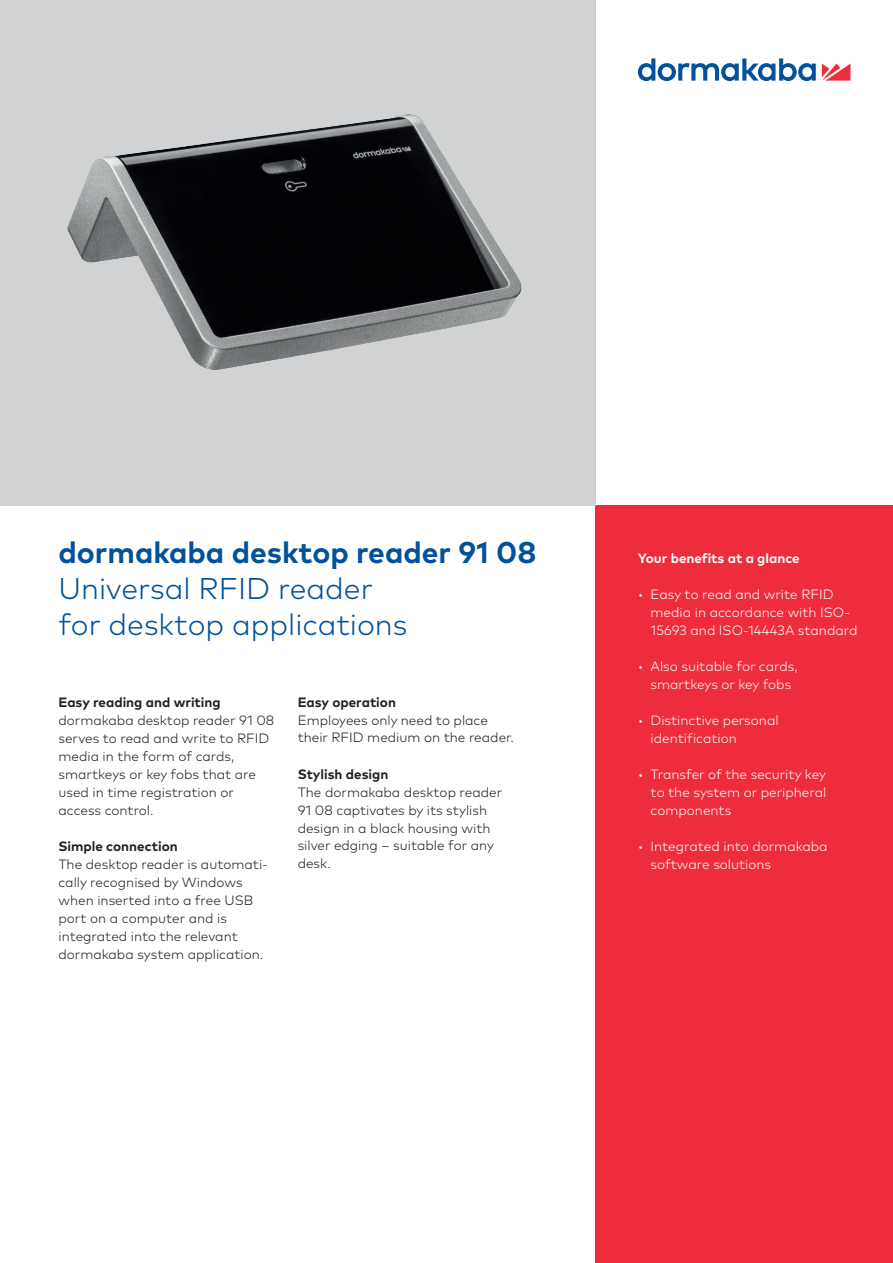
<style>
.page{position:relative;width:893px;height:1263px;background:#fff}
.page>*{position:absolute;margin:0;border:0;box-sizing:border-box;transform-origin:0 0}
.t1{font:300 30px/36px "Mark Pro";color:#01519b}
.t2{font:700 30px "Mark Pro";color:#01519b}
.t3{font:300 13.5px/18px "Mark Pro";color:#231f20}
.t4{font:300 13.5px/18px "Mark Pro";color:#fff}
.t5{font:700 13.5px "Mark Pro";color:#231f20}
.t6{font:700 13.5px "Mark Pro";color:#fff}
</style>
<div class="page">
<svg style="left:822px;top:64px;width:28px;height:17px"></svg>
<svg style="left:638px;top:58px;width:178px;height:23px"></svg>
<div style="left:595px;top:505px;width:298px;height:758px;background:#ee2c3b"></div>
<div style="left:0;top:0;width:595px;height:505px;background:#d1d2d4"></div>
<img style="left:67px;top:114px;width:455px;height:256px">
<h1 class="t2" style="left:58px;top:529px;width:479px">dormakaba desktop reader 91 08</h1>
<h1 class="t1" style="left:58px;top:568px;width:351px">Universal RFID reader for desktop applications</h1>
<p class="t5" style="left:58px;top:691px;width:164px">Easy reading and writing</p>
<p class="t3" style="left:58px;top:710px;width:217px">dormakaba desktop reader 91 08 serves to read and write to RFID media in the form of cards, smartkeys or key fobs that are used in time registration or access control.</p>
<p class="t5" style="left:58px;top:835px;width:121px">Simple connection</p>
<p class="t3" style="left:58px;top:854px;width:211px">The desktop reader is automati&shy;cally recognised by Windows when inserted into a free USB port on a computer and is integrated into the relevant dormakaba system application.</p>
<p class="t5" style="left:298px;top:691px;width:100px">Easy operation</p>
<p class="t3" style="left:298px;top:710px;width:218px">Employees only need to place their RFID medium on the reader.</p>
<p class="t5" style="left:298px;top:763px;width:92px">Stylish design</p>
<p class="t3" style="left:298px;top:782px;width:206px">The dormakaba desktop reader<br>91 08 captivates by its stylish design in a black housing with silver edging – suitable for any desk.</p>
<p class="t6" style="left:638px;top:547px;width:163px">Your benefits at a glance</p>
<p class="t4" style="left:651px;top:584px;width:208px;text-indent:-13px">• Easy to read and write RFID media in accordance with ISO-<br>15693 and ISO-14443A standard</p>
<p class="t4" style="left:638px;top:656px;width:161px;text-align:center">• Also suitable for cards, smartkeys or key fobs</p>
<p class="t4" style="left:651px;top:710px;width:130px;text-indent:-13px">• Distinctive personal identification</p>
<p class="t4" style="left:651px;top:764px;width:177px;text-align:justify;text-indent:-13px">• Transfer of the security key to the system or peripheral components</p>
<p class="t4" style="left:651px;top:836px;width:179px;text-indent:-13px">• Integrated into dormakaba software solutions</p>
</div>
